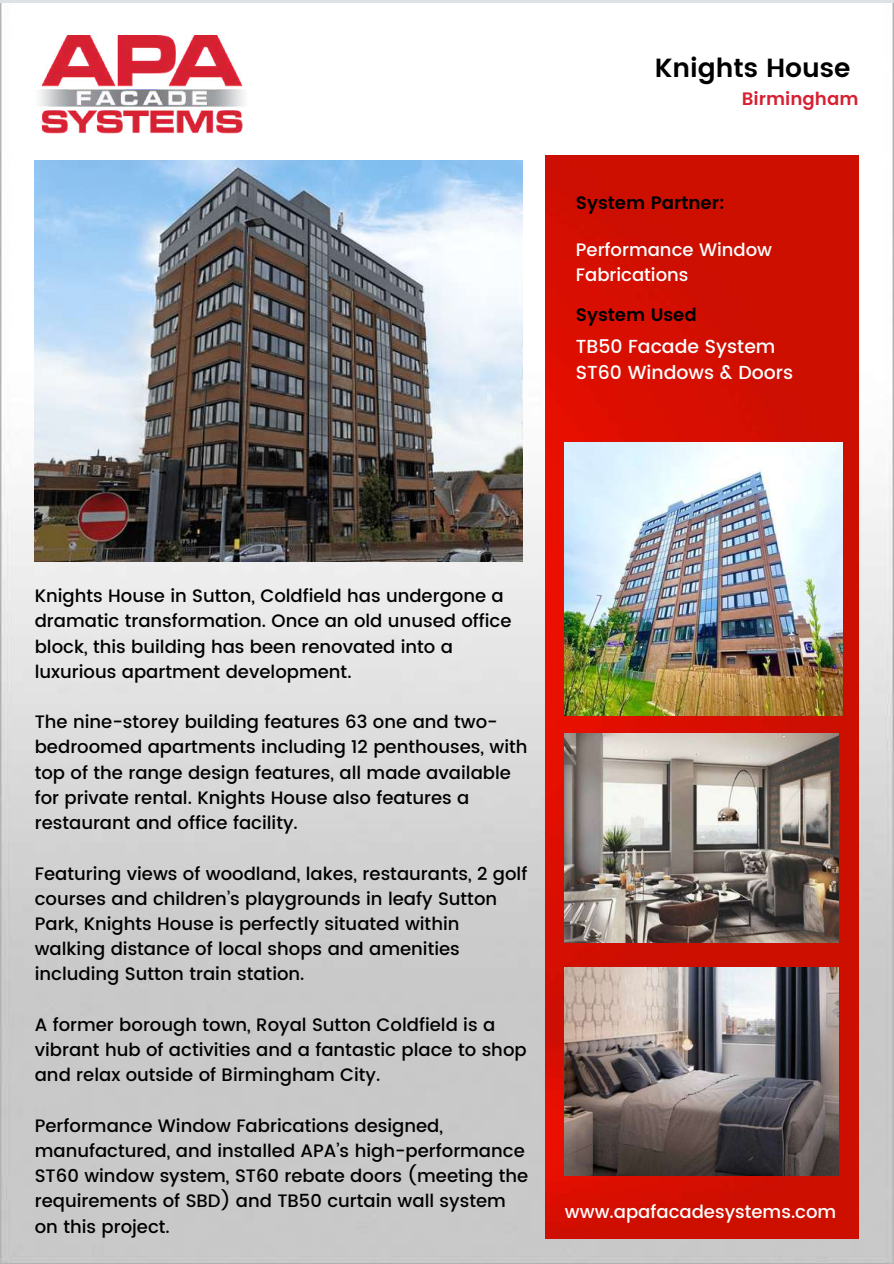
<style>
.page{position:relative;width:894px;height:1264px;background:#fff}
.page>*{position:absolute;margin:0;border:0;box-sizing:border-box;transform-origin:0 0}
.t1{font:600 26.25px "Poppins";color:#000}
.t2{font:500 18.9px/26.2px "Poppins";color:#fff}
.t3{font:500 18px/25.2px "Poppins";color:#000}
.t4{font:500 18px/25.2px "Poppins";color:#fff}
.t5{font:600 18px "Poppins";color:#000}
.t6{font:600 18px "Poppins";color:#d72032}
</style>
<div class="page">
<img style="left:0;top:4px;width:893px;height:1259px">
<img style="left:545px;top:156px;width:313px;height:1082px">
<img style="left:35px;top:160px;width:487px;height:401px">
<img style="left:35px;top:35px;width:214px;height:102px">
<img style="left:564px;top:734px;width:274px;height:208px">
<img style="left:564px;top:443px;width:277px;height:272px">
<img style="left:564px;top:967px;width:274px;height:208px">
<h1 class="t1" style="left:654px;top:53px;width:197px">Knights House</h1>
<p class="t6" style="left:741px;top:88px;width:118px">Birmingham</p>
<p class="t5" style="left:575px;top:192px;width:150px">System Partner:</p>
<p class="t4" style="left:575px;top:237px;width:198px">Performance Window<br>Fabrications</p>
<p class="t5" style="left:575px;top:304px;width:122px">System Used</p>
<p class="t2" style="left:575px;top:333px;width:219px">TB50 Facade System<br>ST60 Windows &amp; Doors</p>
<p class="t3" style="left:35px;top:583px;width:478px">Knights House in Sutton, Coldfield has undergone a dramatic transformation. Once an old unused office block, this building has been renovated into a luxurious apartment development.</p>
<p class="t3" style="left:35px;top:709px;width:494px">The nine-storey building features 63 one and two&shy;bedroomed apartments including 12 penthouses, with top of the range design features, all made available for private rental. Knights House also features a restaurant and office facility.</p>
<p class="t3" style="left:35px;top:860px;width:494px">Featuring views of woodland, lakes, restaurants, 2 golf courses and children’s playgrounds in leafy Sutton Park, Knights House is perfectly situated within walking distance of local shops and amenities including Sutton train station.</p>
<p class="t3" style="left:35px;top:1011px;width:493px">A former borough town, Royal Sutton Coldfield is a vibrant hub of activities and a fantastic place to shop and relax outside of Birmingham City.</p>
<p class="t3" style="left:35px;top:1112px;width:495px">Performance Window Fabrications designed, manufactured, and installed APA’s high-performance ST60 window system, ST60 rebate doors (meeting the requirements of SBD) and TB50 curtain wall system on this project.</p>
<p class="t4" style="left:564px;top:1199px;width:273px">www.apafacadesystems.com</p>
</div>
